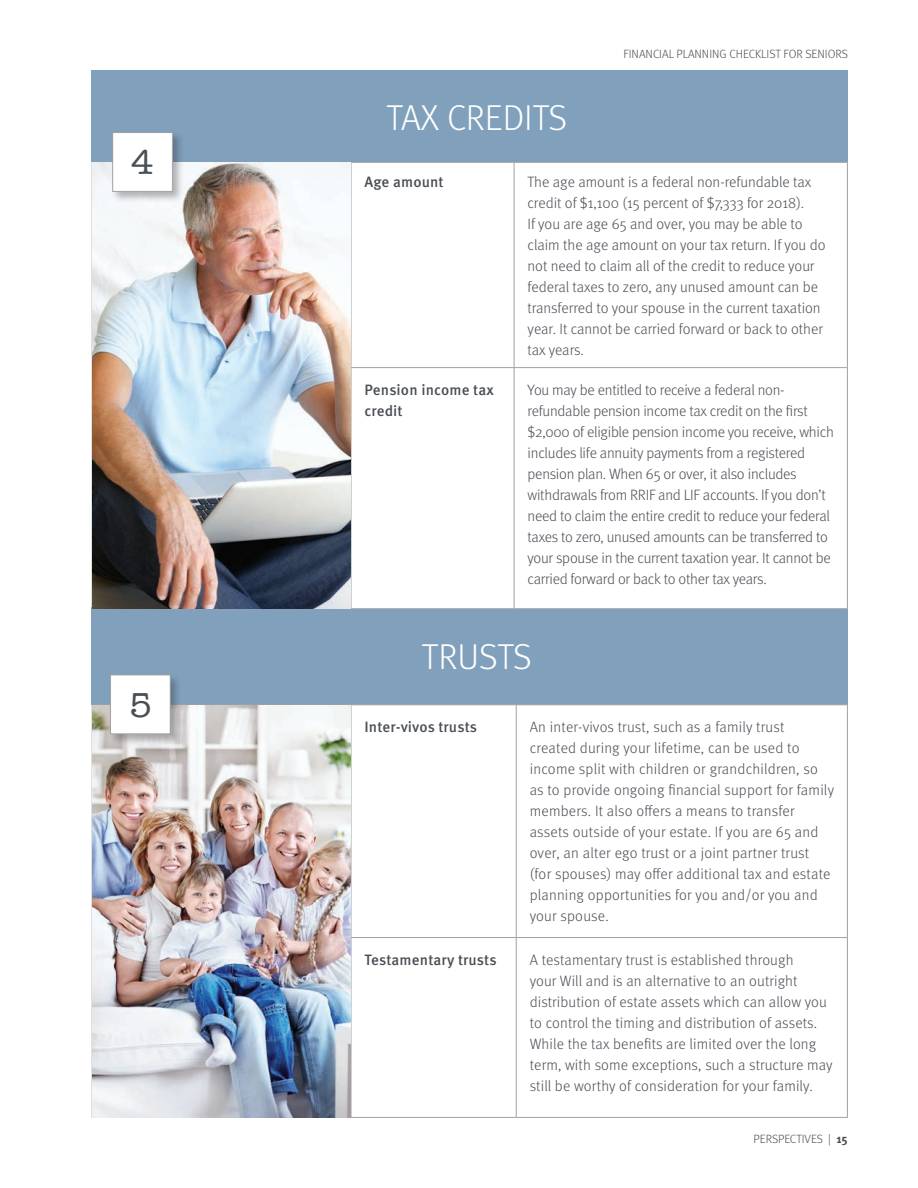
<style>
.page{position:relative;width:918px;height:1188px;background:#fff}
.page>*{position:absolute;margin:0;border:0;box-sizing:border-box;transform-origin:0 0}
.t1{font:300 36px "Meta OT";color:#fff}
.intro{font:35.55px "American Typewriter";color:#4a4f55}
.intro-2{font:300 15px/21px "Meta OT";color:#4a4f55}
.intro-3{font:500 15px/21px "Meta OT";letter-spacing:.005em;color:#4a4f55}
.t2{font:300 12px "Meta OT";color:#4a4f55}
.s1{font-weight:700}
</style>
<div class="page">
<div style="left:92px;top:607px;width:756px;height:97px;background:#80a0bc"></div>
<div style="left:92px;top:70px;width:756px;height:92px;background:#80a0bc"></div>
<svg style="left:352px;top:163px;width:495px;height:445px"></svg>
<hr style="left:92px;top:162px;width:259px;height:1px;background:#a1a2a6">
<hr style="left:92px;top:163px;width:1px;height:205px;background:#a1a2a6">
<hr style="left:92px;top:368px;width:1px;height:240px;background:#a1a2a6">
<hr style="left:92px;top:608px;width:259px;height:1px;background:#a1a2a6">
<hr style="left:351px;top:162px;width:163px;height:1px;background:#a1a2a6">
<hr style="left:351px;top:163px;width:1px;height:204px;background:#a1a2a6">
<hr style="left:514px;top:162px;width:334px;height:1px;background:#a1a2a6">
<hr style="left:514px;top:163px;width:1px;height:204px;background:#a1a2a6">
<hr style="left:847px;top:163px;width:1px;height:204px;background:#a1a2a6">
<hr style="left:351px;top:367px;width:163px;height:1px;background:#a1a2a6">
<hr style="left:351px;top:368px;width:1px;height:240px;background:#a1a2a6">
<hr style="left:514px;top:367px;width:334px;height:1px;background:#a1a2a6">
<hr style="left:514px;top:368px;width:1px;height:240px;background:#a1a2a6">
<hr style="left:847px;top:368px;width:1px;height:240px;background:#a1a2a6">
<hr style="left:351px;top:608px;width:163px;height:1px;background:#a1a2a6">
<hr style="left:514px;top:608px;width:334px;height:1px;background:#a1a2a6">
<img style="left:93px;top:163px;width:258px;height:445px">
<svg style="left:352px;top:705px;width:495px;height:412px"></svg>
<hr style="left:92px;top:704px;width:259px;height:1px;background:#a1a2a6">
<hr style="left:92px;top:705px;width:1px;height:233px;background:#a1a2a6">
<hr style="left:92px;top:938px;width:1px;height:179px;background:#a1a2a6">
<hr style="left:92px;top:1117px;width:259px;height:1px;background:#a1a2a6">
<hr style="left:351px;top:704px;width:165px;height:1px;background:#a1a2a6">
<hr style="left:351px;top:705px;width:1px;height:232px;background:#a1a2a6">
<hr style="left:516px;top:704px;width:332px;height:1px;background:#a1a2a6">
<hr style="left:516px;top:705px;width:1px;height:232px;background:#a1a2a6">
<hr style="left:847px;top:705px;width:1px;height:232px;background:#a1a2a6">
<hr style="left:351px;top:937px;width:165px;height:1px;background:#a1a2a6">
<hr style="left:351px;top:938px;width:1px;height:179px;background:#a1a2a6">
<hr style="left:516px;top:937px;width:332px;height:1px;background:#a1a2a6">
<hr style="left:516px;top:938px;width:1px;height:179px;background:#a1a2a6">
<hr style="left:847px;top:938px;width:1px;height:179px;background:#a1a2a6">
<hr style="left:351px;top:1117px;width:165px;height:1px;background:#a1a2a6">
<hr style="left:516px;top:1117px;width:332px;height:1px;background:#a1a2a6">
<img style="left:93px;top:705px;width:258px;height:412px">
<div style="left:111px;top:131px;width:73px;height:72px;background:#231f20;opacity:.33"></div>
<div style="left:113px;top:133px;width:59px;height:58px;background:#fff"></div>
<div style="left:112px;top:132px;width:61px;height:60px;border:1px solid #a1a2a6"></div>
<div style="left:109px;top:673px;width:73px;height:73px;background:#231f20;opacity:.33"></div>
<div style="left:111px;top:675px;width:59px;height:59px;background:#fff"></div>
<div style="left:110px;top:675px;width:61px;height:59px;border:1px solid #a1a2a6"></div>
<p class="intro" style="left:131px;top:135px;width:24px">4</p>
<p class="intro" style="left:129px;top:678px;width:24px">5</p>
<h1 class="t1" style="left:387px;top:96px;width:182px">TAX CREDITS</h1>
<p class="t2" style="left:624px;top:47px;width:226px">FINANCIAL PLANNING CHECKLIST FOR SENIORS</p>
<p class="intro-3" style="left:364px;top:172px;width:81px">Age amount</p>
<p class="intro-2" style="left:528px;top:171px;width:300px">The age amount is a federal non-refundable tax credit of $1,100 (15 percent of $7,333 for 2018).<br>If you are age 65 and over, you may be able to claim the age amount on your tax return. If you do not need to claim all of the credit to reduce your federal taxes to zero, any unused amount can be transferred to your spouse in the current taxation year. It cannot be carried forward or back to other tax years.</p>
<p class="intro-3" style="left:364px;top:380px;width:131px">Pension income tax credit</p>
<p class="intro-2" style="left:528px;top:380px;width:308px">You may be entitled to receive a federal non&shy;refundable pension income tax credit on the first $2,000 of eligible pension income you receive, which includes life annuity payments from a registered pension plan. When 65 or over, it also includes withdrawals from RRIF and LIF accounts. If you don’t need to claim the entire credit to reduce your federal taxes to zero, unused amounts can be transferred to your spouse in the current taxation year. It cannot be carried forward or back to other tax years.</p>
<h1 class="t1" style="left:422px;top:636px;width:111px">TRUSTS</h1>
<p class="intro-3" style="left:364px;top:717px;width:114px">Inter-vivos trusts</p>
<p class="intro-2" style="left:530px;top:717px;width:306px">An inter-vivos trust, such as a family trust created during your lifetime, can be used to income split with children or grandchildren, so as to provide ongoing financial support for family members. It also offers a means to transfer assets outside of your estate. If you are 65 and over, an alter ego trust or a joint partner trust (for spouses) may offer additional tax and estate planning opportunities for you and/or you and your spouse.</p>
<p class="intro-3" style="left:364px;top:950px;width:134px">Testamentary trusts</p>
<p class="intro-2" style="left:530px;top:950px;width:304px">A testamentary trust is established through<br>your Will and is an alternative to an outright distribution of estate assets which can allow you to control the timing and distribution of assets.<br>While the tax benefits are limited over the long term, with some exceptions, such a structure may still be worthy of consideration for your family.</p>
<p class="t2" style="left:754px;top:1132px;width:96px">PERSPECTIVES | <span class="s1">15</span></p>
</div>
